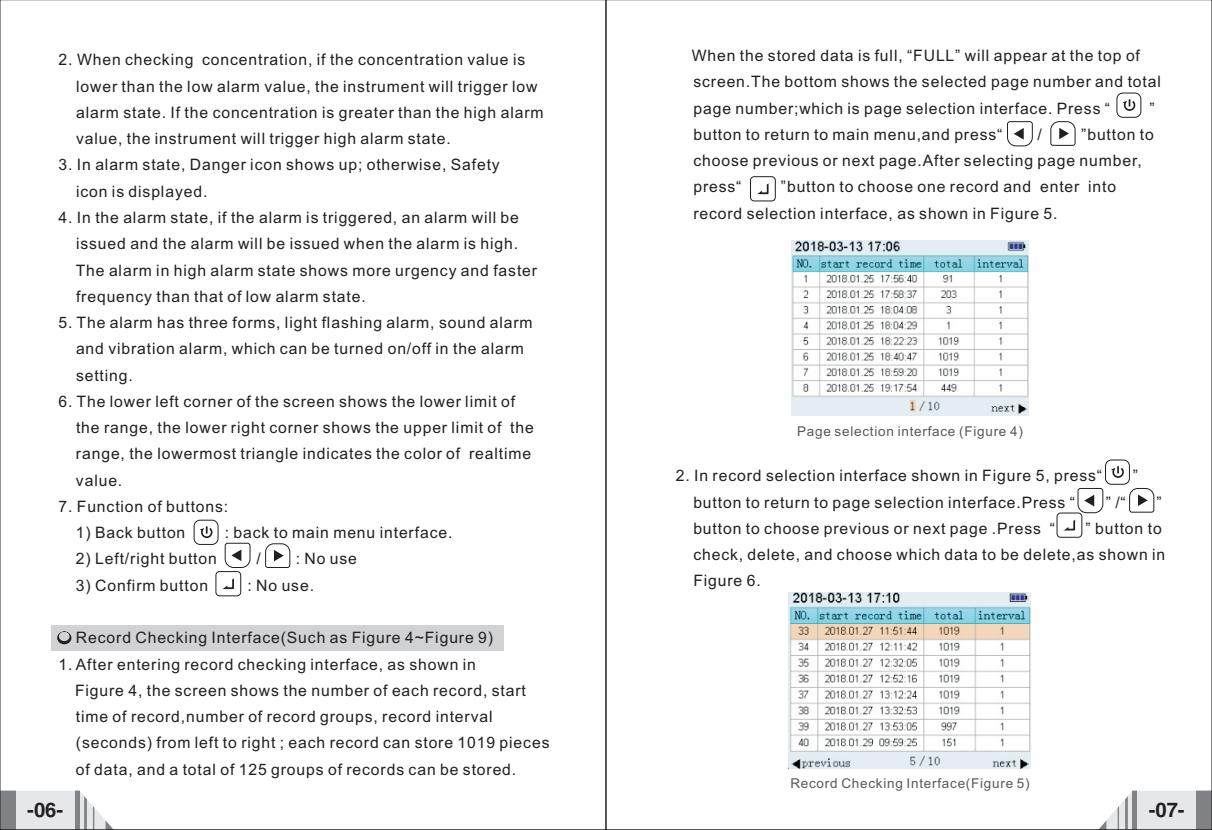
<style>
.page{position:relative;width:1212px;height:830px;background:#fff}
.page>*{position:absolute;margin:0;border:0;box-sizing:border-box;transform-origin:0 0}
.t1{font:700 20.25px "Arial";color:#231f20}
.t2{font:15.75px/26.3px "Arial";letter-spacing:.055em;color:#231f20}
.t3{font:13.5px "Arial";letter-spacing:.055em;color:#57585a}
</style>
<div class="page">
<div style="left:51px;top:624px;width:453px;height:26px;background:#d1d2d4"></div>
<svg style="left:57px;top:631px;width:14px;height:13px"></svg>
<svg style="left:2px;top:790px;width:109px;height:37px"></svg>
<svg style="left:1101px;top:790px;width:109px;height:37px"></svg>
<div style="left:194px;top:519px;width:24px;height:25px;border:1px solid #231f20;border-radius:6px"></div>
<svg style="left:200px;top:526px;width:12px;height:12px"></svg>
<svg style="left:225px;top:542px;width:25px;height:25px"></svg>
<svg style="left:265px;top:543px;width:25px;height:24px"></svg>
<svg style="left:224px;top:578px;width:10px;height:10px"></svg>
<div style="left:216px;top:571px;width:25px;height:24px;border:1px solid #231f20;border-radius:4px"></div>
<div style="left:1117px;top:93px;width:24px;height:24px;border:1px solid #231f20;border-radius:6px"></div>
<svg style="left:1122px;top:99px;width:13px;height:12px"></svg>
<svg style="left:1007px;top:121px;width:26px;height:25px"></svg>
<svg style="left:1050px;top:121px;width:25px;height:25px"></svg>
<svg style="left:757px;top:184px;width:11px;height:10px"></svg>
<div style="left:750px;top:176px;width:25px;height:25px;border:1px solid #231f20;border-radius:4px"></div>
<img style="left:789px;top:592px;width:241px;height:175px">
<div style="left:1105px;top:459px;width:24px;height:25px;border:1px solid #231f20;border-radius:6px"></div>
<svg style="left:1111px;top:466px;width:13px;height:11px"></svg>
<svg style="left:1077px;top:488px;width:26px;height:25px"></svg>
<svg style="left:1129px;top:488px;width:25px;height:24px"></svg>
<svg style="left:1064px;top:520px;width:11px;height:10px"></svg>
<div style="left:1057px;top:512px;width:25px;height:25px;border:1px solid #231f20;border-radius:4px"></div>
<img style="left:791px;top:240px;width:237px;height:175px">
<p class="t2" style="left:76px;top:48px;width:469px;text-indent:-17px">2. When checking concentration, if the concentration value is lower than the low alarm value, the instrument will trigger low alarm state. If the concentration is greater than the high alarm value, the instrument will trigger high alarm state.</p>
<p class="t2" style="left:76px;top:153px;width:425px;text-indent:-18px">3. In alarm state, Danger icon shows up; otherwise, Safety icon is displayed.</p>
<p class="t2" style="left:76px;top:206px;width:463px;text-indent:-17px">4. In the alarm state, if the alarm is triggered, an alarm will be issued and the alarm will be issued when the alarm is high.<br>The alarm in high alarm state shows more urgency and faster frequency than that of low alarm state.</p>
<p class="t2" style="left:76px;top:310px;width:458px;text-indent:-17px">5. The alarm has three forms, light flashing alarm, sound alarm and vibration alarm, which can be turned on/off in the alarm setting.</p>
<p class="t2" style="left:76px;top:389px;width:459px;text-indent:-17px">6. The lower left corner of the screen shows the lower limit of the range, the lower right corner shows the upper limit of the range, the lowermost triangle indicates the color of realtime value.</p>
<p class="t2" style="left:58px;top:494px;width:171px">7. Function of buttons:</p>
<p class="t2" style="left:76px;top:520px;width:111px">1) Back button</p>
<p class="t2" style="left:225px;top:520px;width:229px">: back to main menu interface.</p>
<p class="t2" style="left:76px;top:547px;width:142px">2) Left/right button</p>
<p class="t2" style="left:256px;top:547px;width:6px">/</p>
<p class="t2" style="left:296px;top:547px;width:63px">: No use</p>
<p class="t2" style="left:76px;top:573px;width:134px">3) Confirm button</p>
<p class="t2" style="left:248px;top:573px;width:68px">: No use.</p>
<p class="t2" style="left:76px;top:625px;width:419px">Record Checking Interface(Such as Figure 4~Figure 9)</p>
<p class="t2" style="left:75px;top:652px;width:476px;text-indent:-17px">1. After entering record checking interface, as shown in<br>Figure 4, the screen shows the number of each record, start time of record,number of record groups, record interval (seconds) from left to right each record can store 1019 pieces of data, and a total of 125 groups of records can be stored.</p>
<p class="t2" style="left:280px;top:730px;width:6px">;</p>
<p class="t2" style="left:692px;top:44px;width:471px">When the stored data is full, “FULL” will appear at the top of screen.The bottom shows the selected page number and total page number;which is page selection interface. Press “</p>
<p class="t2" style="left:1149px;top:96px;width:7px">”</p>
<p class="t2" style="left:693px;top:122px;width:311px">button to return to main menu,and press“</p>
<p class="t2" style="left:1037px;top:122px;width:6px">/</p>
<p class="t2" style="left:693px;top:122px;width:462px;text-indent:388px">”button to choose previous or next page.After selecting page number, press“</p>
<p class="t2" style="left:693px;top:175px;width:424px;text-indent:88px">”button to choose one record and enter into record selection interface, as shown in Figure 5.</p>
<p class="t3" style="left:797px;top:425px;width:227px">Page selection interface (Figure 4)</p>
<p class="t2" style="left:676px;top:464px;width:428px">2. In record selection interface shown in Figure 5, press“</p>
<p class="t2" style="left:1133px;top:464px;width:7px">”</p>
<p class="t2" style="left:693px;top:490px;width:383px">button to return to page selection interface.Press “</p>
<p class="t2" style="left:1106px;top:490px;width:22px">” /“</p>
<p class="t2" style="left:1156px;top:490px;width:7px">”</p>
<p class="t2" style="left:693px;top:516px;width:363px">button to choose previous or next page .Press “</p>
<p class="t2" style="left:693px;top:516px;width:473px;text-indent:392px">” button to check, delete, and choose which data to be delete,as shown in<br>Figure 6.</p>
<p class="t3" style="left:790px;top:778px;width:241px">Record Checking Interface(Figure 5)</p>
<p class="t1" style="left:27px;top:801px;width:38px">-06-</p>
<p class="t1" style="left:1149px;top:801px;width:38px">-07-</p>
</div>
